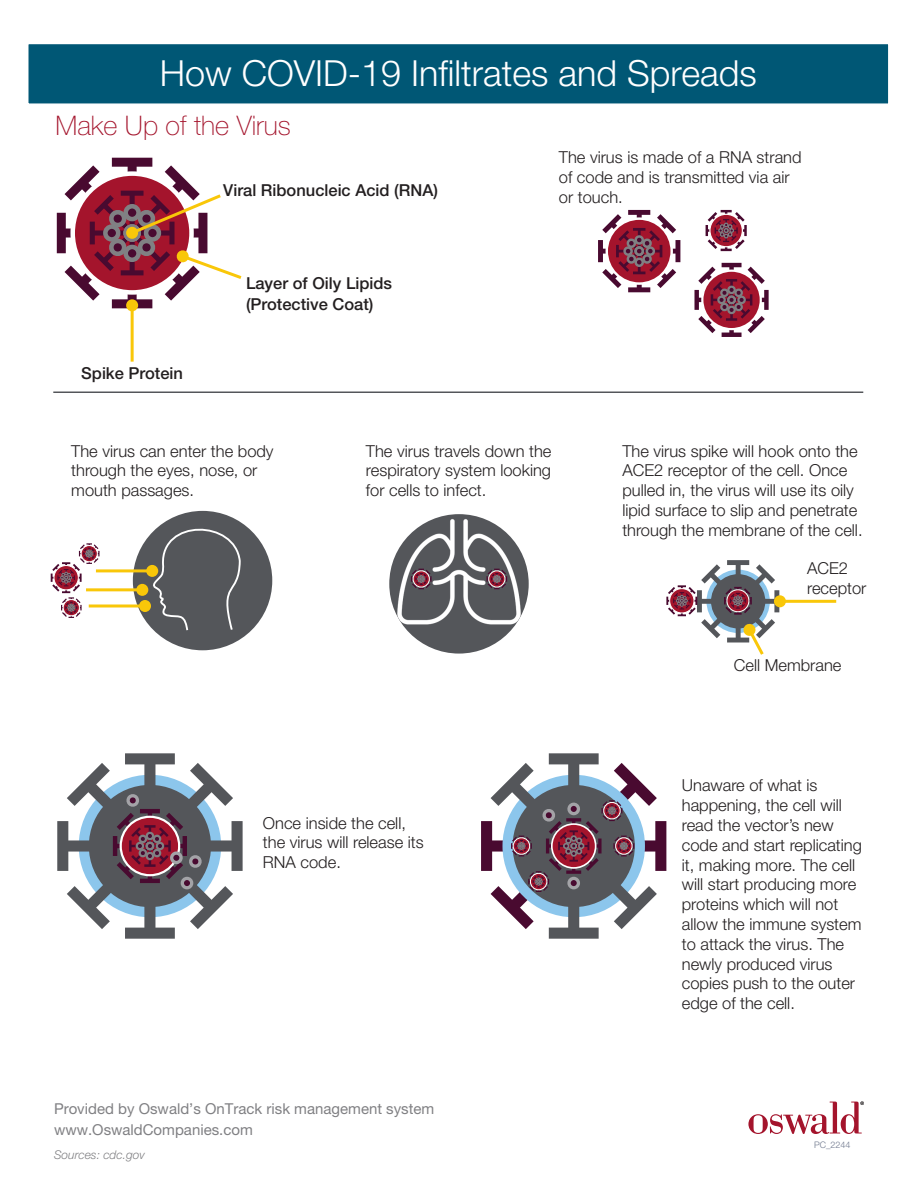
<style>
.page{position:relative;width:918px;height:1188px;background:#fff}
.page>*{position:absolute;margin:0;border:0;box-sizing:border-box;transform-origin:0 0}
.t1{font:300 36px "Helvetica Neue LT Pro";color:#fff}
.t2{font:100 27px "Helvetica Neue LT Pro";color:#a4142c}
.t3{font:300 16.5px/19.8px "Helvetica Neue LT Pro";color:#231f20}
.t4{font:500 16.5px/21.6px "Helvetica Neue LT Pro";color:#231f20}
.t5{font:15px/21px "Helvetica Neue LT Pro";color:#808083}
.t6{font:italic 300 12px "Helvetica Neue LT Pro";color:#808083}
.t7{font:300 9px "Helvetica Neue LT Pro";color:#6f788d}
</style>
<div class="page">
<div style="left:133px;top:511px;width:139px;height:139px;background:#54565a;border-radius:50%"></div>
<div style="left:27px;top:43px;width:863px;height:62px;background:#005775;border:2px solid #fff"></div>
<svg style="left:748px;top:1101px;width:116px;height:33px"></svg>
<svg style="left:56px;top:157px;width:186px;height:153px"></svg>
<hr style="left:131px;top:305px;width:3px;height:57px;background:#f9c709">
<div style="left:126px;top:299px;width:12px;height:12px;background:#f9c709;border-radius:50%"></div>
<hr style="left:53px;top:392px;width:810px;height:1px;background:#54565a">
<svg style="left:598px;top:209px;width:83px;height:84px"></svg>
<svg style="left:705px;top:209px;width:42px;height:43px"></svg>
<svg style="left:694px;top:262px;width:75px;height:75px"></svg>
<svg style="left:150px;top:523px;width:91px;height:108px"></svg>
<hr style="left:96px;top:569px;width:56px;height:3px;background:#f9c709">
<div style="left:146px;top:565px;width:12px;height:12px;background:#f9c709;border-radius:50%"></div>
<hr style="left:86px;top:588px;width:56px;height:3px;background:#f9c709">
<div style="left:136px;top:584px;width:12px;height:12px;background:#f9c709;border-radius:50%"></div>
<svg style="left:100px;top:604px;width:39px;height:4px"></svg>
<div style="left:139px;top:600px;width:12px;height:12px;background:#f9c709;border-radius:50%"></div>
<svg style="left:50px;top:543px;width:50px;height:75px"></svg>
<div style="left:389px;top:514px;width:140px;height:140px;background:#54565a;border-radius:50%"></div>
<img style="left:389px;top:514px;width:140px;height:130px">
<svg style="left:486px;top:568px;width:21px;height:22px"></svg>
<svg style="left:411px;top:568px;width:21px;height:22px"></svg>
<hr style="left:780px;top:600px;width:56px;height:3px;background:#f9c709">
<div style="left:774px;top:595px;width:12px;height:12px;background:#f9c709;border-radius:50%"></div>
<svg style="left:666px;top:560px;width:114px;height:95px"></svg>
<svg style="left:57px;top:753px;width:186px;height:186px"></svg>
<svg style="left:481px;top:753px;width:186px;height:186px"></svg>
<h1 class="t1" style="left:160px;top:51px;width:598px">How COVID-19 Infiltrates and Spreads</h1>
<h2 class="t2" style="left:56px;top:110px;width:237px">Make Up of the Virus</h2>
<p class="t4" style="left:223px;top:179px;width:216px">Viral Ribonucleic Acid (RNA)</p>
<p class="t4" style="left:81px;top:362px;width:103px">Spike Protein</p>
<p class="t4" style="left:246px;top:272px;width:148px">Layer of Oily Lipids (Protective Coat)</p>
<p class="t3" style="left:559px;top:147px;width:244px">The virus is made of a RNA strand of code and is transmitted via air or touch.</p>
<p class="t3" style="left:71px;top:441px;width:204px">The virus can enter the body through the eyes, nose, or mouth passages.</p>
<p class="t3" style="left:366px;top:441px;width:187px;text-align:justify">The virus travels down the respiratory system looking for cells to infect.</p>
<p class="t3" style="left:622px;top:441px;width:242px">The virus spike will hook onto the ACE2 receptor of the cell. Once pulled in, the virus will use its oily lipid surface to slip and penetrate through the membrane of the cell.</p>
<p class="t3" style="left:807px;top:558px;width:61px">ACE2 receptor</p>
<p class="t3" style="left:734px;top:655px;width:109px">Cell Membrane</p>
<p class="t3" style="left:263px;top:813px;width:162px">Once inside the cell, the virus will release its<br>RNA code.</p>
<p class="t5" style="left:54px;top:1098px;width:382px">Provided by Oswald’s OnTrack risk management system www.OswaldCompanies.com</p>
<p class="t6" style="left:54px;top:1148px;width:92px">Sources: cdc.gov</p>
<p class="t3" style="left:682px;top:775px;width:182px">Unaware of what is happening, the cell will read the vector’s new code and start replicating it, making more. The cell will start producing more proteins which will not allow the immune system to attack the virus. The newly produced virus copies push to the outer edge of the cell.</p>
<p class="t7" style="left:814px;top:1139px;width:38px">PC_2244</p>
</div>
